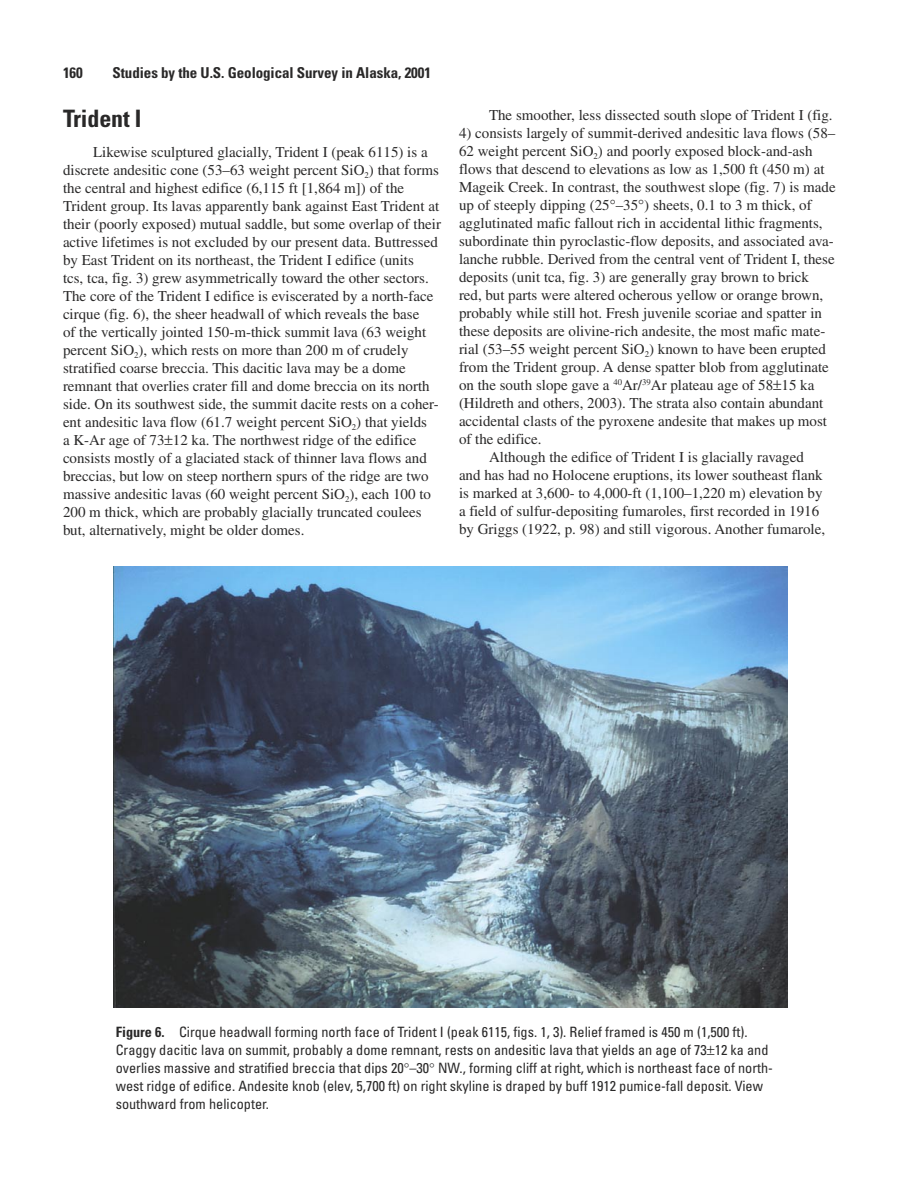
<style>
.page{position:relative;width:918px;height:1188px;background:#fff}
.page>*{position:absolute;margin:0;border:0;box-sizing:border-box;transform-origin:0 0}
.Heading_1{font:700 condensed 24px "Univers";letter-spacing:-.005em;color:#292828}
.Body_Text{font:15px/18px "Times";color:#292828}
.t1{font:700 condensed 15px "Univers";letter-spacing:-.005em;color:#292828}
.FigureCaption{font:condensed 14.25px/18px "Univers";color:#292828}
.s1{font-weight:700}
</style>
<div class="page">
<img style="left:114px;top:567px;width:674px;height:441px">
<p class="t1" style="left:63px;top:63px;width:21px">160</p>
<p class="t1" style="left:113px;top:63px;width:320px">Studies by the U.S. Geological Survey in Alaska, 2001</p>
<p class="Heading_1" style="left:63px;top:103px;width:80px">Trident I</p>
<p class="Body_Text" style="left:63px;top:142px;width:380px;text-indent:30px">Likewise sculptured glacially, Trident I (peak 6115) is a discrete andesitic cone (53–63 weight percent SiO<sub>2</sub>) that forms the central and highest edifice (6,115 ft [1,864 m]) of the Trident group. Its lavas apparently bank against East Trident at their (poorly exposed) mutual saddle, but some overlap of their active lifetimes is not excluded by our present data. Buttressed by East Trident on its northeast, the Trident I edifice (units<br>tcs, tca, fig. 3) grew asymmetrically toward the other sectors.<br>The core of the Trident I edifice is eviscerated by a north-face cirque (fig. 6), the sheer headwall of which reveals the base<br>of the vertically jointed 150-m-thick summit lava (63 weight percent SiO<sub>2</sub>), which rests on more than 200 m of crudely stratified coarse breccia. This dacitic lava may be a dome remnant that overlies crater fill and dome breccia on its north side. On its southwest side, the summit dacite rests on a coher&shy;ent andesitic lava flow (61.7 weight percent SiO<sub>2</sub>) that yields<br>a K-Ar age of 73 12 ka. The northwest ridge of the edifice consists mostly of a glaciated stack of thinner lava flows and breccias, but low on steep northern spurs of the ridge are two massive andesitic lavas (60 weight percent SiO<sub>2</sub>), each 100 to 200 m thick, which are probably glacially truncated coulees but, alternatively, might be older domes.</p>
<p class="Body_Text" style="left:489px;top:106px;width:345px">The smoother, less dissected south slope of Trident I (fig.</p>
<p class="Body_Text" style="left:459px;top:124px;width:378px">4) consists largely of summit-derived andesitic lava flows (58– 62 weight percent SiO<sub>2</sub>) and poorly exposed block-and-ash flows that descend to elevations as low as 1,500 ft (450 m) at Mageik Creek. In contrast, the southwest slope (fig. 7) is made up of steeply dipping (25 –35 ) sheets, 0.1 to 3 m thick, of agglutinated mafic fallout rich in accidental lithic fragments, subordinate thin pyroclastic-flow deposits, and associated ava&shy;lanche rubble. Derived from the central vent of Trident I, these deposits (unit tca, fig. 3) are generally gray brown to brick red, but parts were altered ocherous yellow or orange brown, probably while still hot. Fresh juvenile scoriae and spatter in these deposits are olivine-rich andesite, the most mafic mate&shy;rial (53–55 weight percent SiO<sub>2</sub>) known to have been erupted from the Trident group. A dense spatter blob from agglutinate on the south slope gave a <sup>40</sup>Ar/<sup>39</sup>Ar plateau age of 58 15 ka (Hildreth and others, 2003). The strata also contain abundant accidental clasts of the pyroxene andesite that makes up most of the edifice.</p>
<p class="Body_Text" style="left:459px;top:448px;width:368px;text-align:center">Although the edifice of Trident I is glacially ravaged<br>and has had no Holocene eruptions, its lower southeast flank is marked at 3,600- to 4,000-ft (1,100–1,220 m) elevation by a field of sulfur-depositing fumaroles, first recorded in 1916 by Griggs (1922, p. 98) and still vigorous. Another fumarole,</p>
<p class="FigureCaption" style="left:116px;top:1023px;width:659px"><span class="s1">Figure 6.</span> Cirque headwall forming north face of Trident I (peak 6115, figs. 1, 3). Relief framed is 450 m (1,500 ft).<br>Craggy dacitic lava on summit, probably a dome remnant, rests on andesitic lava that yields an age of 73 12 ka and overlies massive and stratified breccia that dips 20 –30 NW., forming cliff at right, which is northeast face of north&shy;west ridge of edifice. Andesite knob (elev, 5,700 ft) on right skyline is draped by buff 1912 pumice-fall deposit. View southward from helicopter.</p>
</div>
